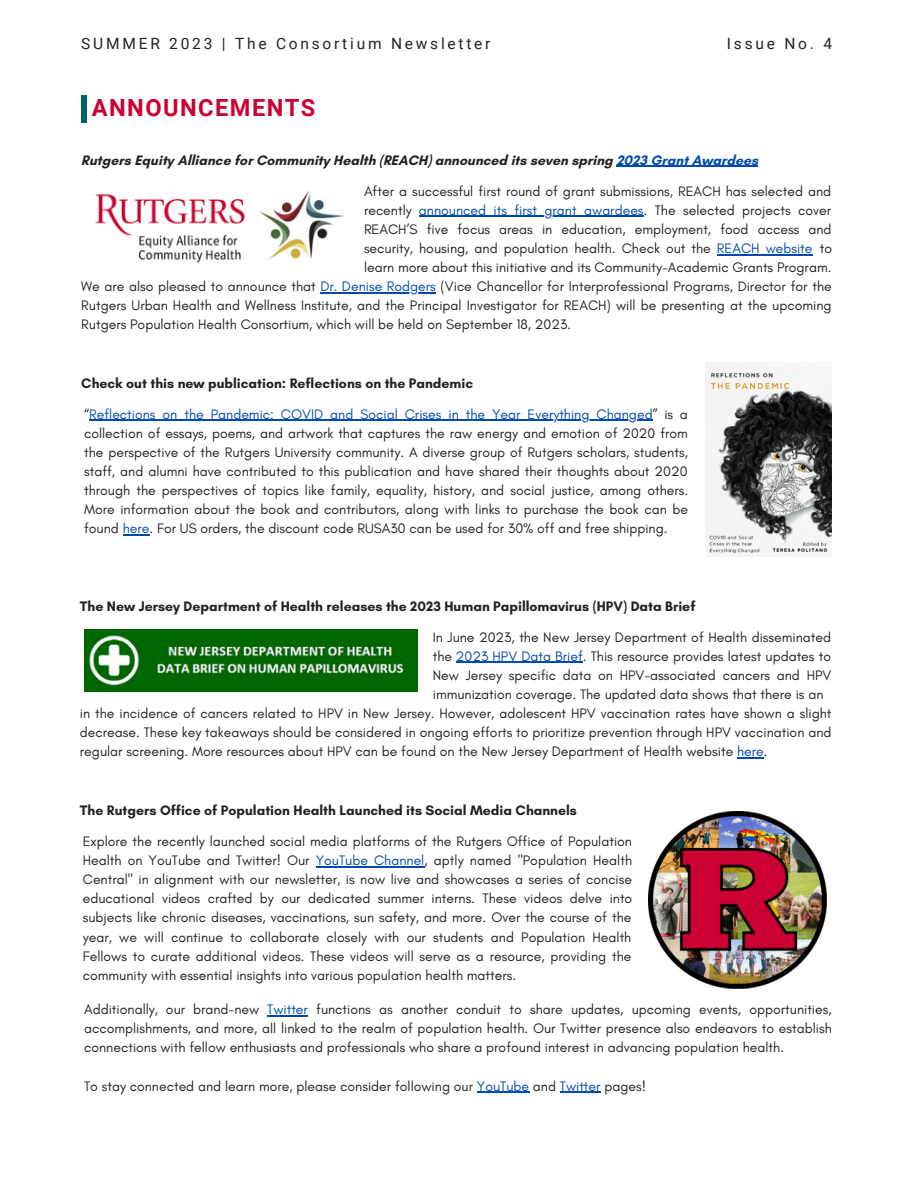
<style>
.page{position:relative;width:918px;height:1188px;background:#fff}
.page>*{position:absolute;margin:0;border:0;box-sizing:border-box;transform-origin:0 0}
.t1{font:700 23.7px "Roboto";letter-spacing:.06em;color:#c03}
.t2{font:15.45px "Roboto";letter-spacing:.18em;color:#222}
.t3{font:14.1px/19.2px "Glacial Indifference";color:#222;text-align:justify}
.t4{font:700 14.1px "Glacial Indifference";color:#222}
.s1{color:#004aad}
</style>
<div class="page">
<div style="left:81px;top:95px;width:6px;height:28px;background:#00626d"></div>
<img style="left:95px;top:194px;width:150px;height:69px">
<img style="left:259px;top:191px;width:85px;height:69px">
<img style="left:706px;top:363px;width:126px;height:193px">
<img style="left:649px;top:811px;width:177px;height:178px">
<hr style="left:616px;top:166px;width:142px;height:1px;background:#004aad">
<hr style="left:419px;top:216px;width:225px;height:1px;background:#004aad">
<hr style="left:717px;top:254px;width:96px;height:1px;background:#004aad">
<hr style="left:320px;top:292px;width:116px;height:1px;background:#004aad">
<hr style="left:89px;top:420px;width:564px;height:1px;background:#004aad">
<svg style="left:123px;top:535px;width:26px;height:1px"></svg>
<hr style="left:316px;top:866px;width:108px;height:1px;background:#004aad">
<img style="left:84px;top:630px;width:333px;height:61px">
<svg style="left:737px;top:757px;width:27px;height:1px"></svg>
<hr style="left:456px;top:662px;width:127px;height:1px;background:#004aad">
<hr style="left:267px;top:1015px;width:41px;height:1px;background:#004aad">
<hr style="left:477px;top:1092px;width:52px;height:1px;background:#004aad">
<hr style="left:560px;top:1092px;width:41px;height:1px;background:#004aad">
<p class="t2" style="left:81px;top:35px;width:411px">SUMMER 2023 | The Consortium Newsletter</p>
<p class="t2" style="left:727px;top:35px;width:107px">Issue No. 4</p>
<p class="t1" style="left:92px;top:94px;width:225px">ANNOUNCEMENTS</p>
<p class="t4" style="left:81px;top:151px;width:678px">Rutgers Equity Alliance for Community Health (REACH) announced its seven spring <span class="s1">2023 Grant Awardees</span></p>
<p class="t3" style="left:364px;top:181px;width:470px">After a successful first round of grant submissions, REACH has selected and recently <span class="s1">announced its first grant awardees</span>. The selected projects cover REACH’S five focus areas in education, employment, food access and security, housing, and population health. Check out the <span class="s1">REACH website</span> to learn more about this initiative and its Community-Academic Grants Program.</p>
<p class="t3" style="left:81px;top:276px;width:752px">We are also pleased to announce that <span class="s1">Dr. Denise Rodgers</span> (Vice Chancellor for Interprofessional Programs, Director for the Rutgers Urban Health and Wellness Institute, and the Principal Investigator for REACH) will be presenting at the upcoming Rutgers Population Health Consortium, which will be held on September 18, 2023.</p>
<p class="t4" style="left:81px;top:374px;width:393px">Check out this new publication: Reflections on the Pandemic</p>
<p class="t3" style="left:84px;top:404px;width:606px">“<span class="s1">Reflections on the Pandemic: COVID and Social Crises in the Year Everything Changed</span>” is a collection of essays, poems, and artwork that captures the raw energy and emotion of 2020 from the perspective of the Rutgers University community. A diverse group of Rutgers scholars, students, staff, and alumni have contributed to this publication and have shared their thoughts about 2020 through the perspectives of topics like family, equality, history, and social justice, among others.<br>More information about the book and contributors, along with links to purchase the book can be found <span class="s1">here</span>. For US orders, the discount code RUSA30 can be used for 30% off and free shipping.</p>
<p class="t4" style="left:80px;top:597px;width:617px">The New Jersey Department of Health releases the 2023 Human Papillomavirus (HPV) Data Brief</p>
<p class="t3" style="left:433px;top:627px;width:400px">In June 2023, the New Jersey Department of Health disseminated the <span class="s1">2023 HPV Data Brief</span>. This resource provides latest updates to New Jersey specific data on HPV-associated cancers and HPV immunization coverage. The updated data shows that there is an</p>
<p class="t3" style="left:80px;top:703px;width:753px">in the incidence of cancers related to HPV in New Jersey. However, adolescent HPV vaccination rates have shown a slight decrease. These key takeaways should be considered in ongoing efforts to prioritize prevention through HPV vaccination and regular screening. More resources about HPV can be found on the New Jersey Department of Health website <span class="s1">here</span>.</p>
<p class="t4" style="left:80px;top:802px;width:498px">The Rutgers Office of Population Health Launched its Social Media Channels</p>
<p class="t3" style="left:83px;top:831px;width:551px">Explore the recently launched social media platforms of the Rutgers Office of Population Health on YouTube and Twitter! Our <span class="s1">YouTube Channel</span>, aptly named "Population Health Central" in alignment with our newsletter, is now live and showcases a series of concise educational videos crafted by our dedicated summer interns. These videos delve into subjects like chronic diseases, vaccinations, sun safety, and more. Over the course of the year, we will continue to collaborate closely with our students and Population Health Fellows to curate additional videos. These videos will serve as a resource, providing the community with essential insights into various population health matters.</p>
<p class="t3" style="left:84px;top:1000px;width:749px">Additionally, our brand-new <span class="s1">Twitter</span> functions as another conduit to share updates, upcoming events, opportunities, accomplishments, and more, all linked to the realm of population health. Our Twitter presence also endeavors to establish connections with fellow enthusiasts and professionals who share a profound interest in advancing population health.</p>
<p class="t3" style="left:84px;top:1076px;width:563px">To stay connected and learn more, please consider following our <span class="s1">YouTube</span> and <span class="s1">Twitter</span> pages!</p>
</div>
